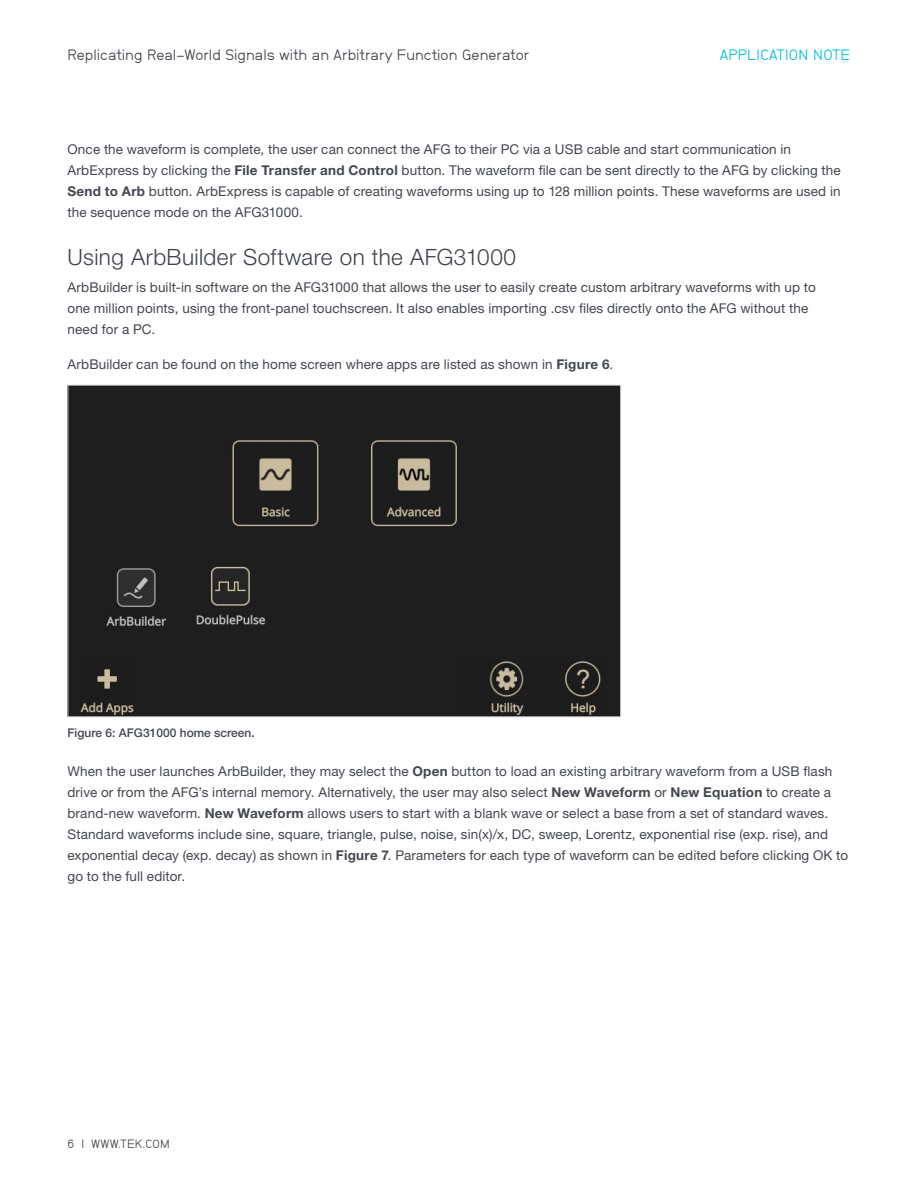
<style>
.page{position:relative;width:918px;height:1188px;background:#fff}
.page>*{position:absolute;margin:0;border:0;box-sizing:border-box;transform-origin:0 0}
.t1{font:300 22.5px "Helvetica Neue LT Std";letter-spacing:.015em;color:#3e434a}
.t2{font:15px "Neubau Grotesk Nor";letter-spacing:.005em;color:#43474f}
.t3{font:15px "NB Grotesk";letter-spacing:.02em;color:#00bfdf}
.t4{font:13.5px/21px "Helvetica Neue LT Std";letter-spacing:.01em;color:#43474f}
.t5{font:500 12px "Helvetica Neue LT Std";color:#43474f}
.t6{font:12px "Neubau Grotesk Nor";letter-spacing:.025em;color:#43474f}
.s1{font-weight:700}
</style>
<div class="page">
<div style="left:70px;top:387px;width:549px;height:328px;background:#1e1e1e"></div>
<p class="t2" style="left:68px;top:46px;width:463px">Replicating Real-World Signals with an Arbitrary Function Generator</p>
<p class="t3" style="left:720px;top:46px;width:132px">APPLICATION NOTE</p>
<p class="t4" style="left:68px;top:138px;width:775px">Once the waveform is complete, the user can connect the AFG to their PC via a USB cable and start communication in ArbExpress by clicking the <span class="s1">File Transfer and Control</span> button. The waveform file can be sent directly to the AFG by clicking the <span class="s1">Send to Arb</span> button. ArbExpress is capable of creating waveforms using up to 128 million points. These waveforms are used in the sequence mode on the AFG31000.</p>
<h1 class="t1" style="left:68px;top:243px;width:450px">Using ArbBuilder Software on the AFG31000</h1>
<p class="t4" style="left:68px;top:277px;width:750px">ArbBuilder is built-in software on the AFG31000 that allows the user to easily create custom arbitrary waveforms with up to one million points, using the front-panel touchscreen. It also enables importing .csv files directly onto the AFG without the need for a PC.</p>
<p class="t4" style="left:68px;top:353px;width:547px">ArbBuilder can be found on the home screen where apps are listed as shown in <span class="s1">Figure 6</span>.</p>
<p class="t5" style="left:68px;top:726px;width:189px">Figure 6: AFG31000 home screen.</p>
<p class="t4" style="left:67px;top:761px;width:782px">When the user launches ArbBuilder, they may select the <span class="s1">Open</span> button to load an existing arbitrary waveform from a USB flash drive or from the AFG’s internal memory. Alternatively, the user may also select <span class="s1">New Waveform</span> or <span class="s1">New Equation</span> to create a brand-new waveform. <span class="s1">New Waveform</span> allows users to start with a blank wave or select a base from a set of standard waves.<br>Standard waveforms include sine, square, triangle, pulse, noise, sin(x)/x, DC, sweep, Lorentz, exponential rise (exp. rise), and exponential decay (exp. decay) as shown in <span class="s1">Figure 7</span>. Parameters for each type of waveform can be edited before clicking OK to go to the full editor.</p>
<p class="t6" style="left:68px;top:1136px;width:104px">6 | WWW.TEK.COM</p>
</div>
